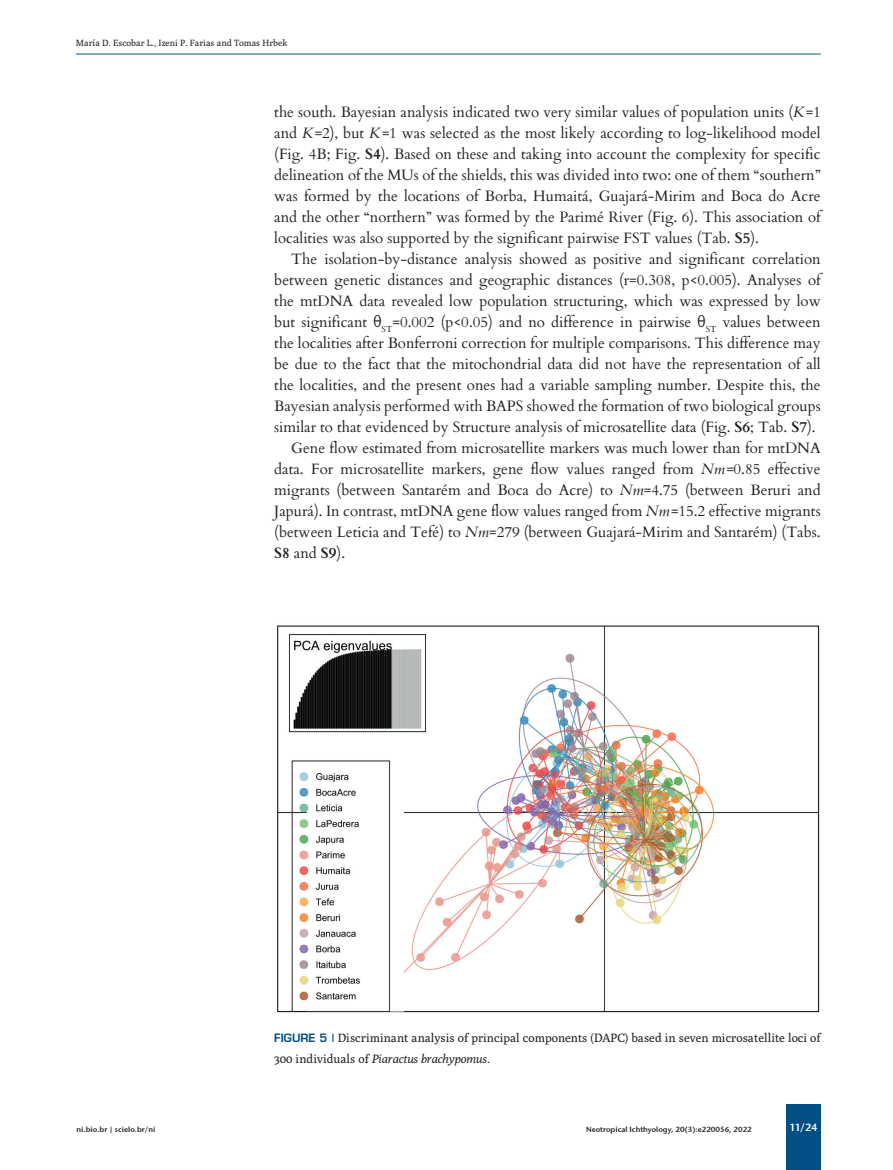
<style>
.page{position:relative;width:893px;height:1170px;background:#fff}
.page>*{position:absolute;margin:0;border:0;box-sizing:border-box;transform-origin:0 0}
.t1{font:15px/21px "Cardo";color:#231f20;text-align:justify}
.t2{font:12px/21px "Poly";color:#231f20}
.t3{font:10.5px "Stone Sans Sem ITCTT Semi";color:#fff}
.t4{font:9px "Poly";color:#231f20}
.t5{font:7.5px "Stone Sans Sem ITCTT Semi";color:#231f20}
.s1{font-style:italic}
.s2{font-weight:700}
.s3{font-family:"Eugenio Medium Normal";color:#015085}
</style>
<div class="page">
<hr style="left:76px;top:54px;width:745px;height:1px;background:#01558c">
<div style="left:786px;top:1104px;width:35px;height:65px;background:#014f84"></div>
<img style="left:277px;top:625px;width:543px;height:388px">
<p class="t4" style="left:76px;top:38px;width:213px">María D. Escobar L., Izeni P. Farias and Tomas Hrbek</p>
<p class="t1" style="left:274px;top:101px;width:548px">the south. Bayesian analysis indicated two very similar values of population units (<span class="s1">K=</span>1 and <span class="s1">K=</span>2), but <span class="s1">K=</span>1 was selected as the most likely according to log-likelihood model (Fig. 4B; Fig. <span class="s2">S4</span>). Based on these and taking into account the complexity for specific delineation of the MUs of the shields, this was divided into two: one of them “southern” was formed by the locations of Borba, Humaitá, Guajará-Mirim and Boca do Acre and the other “northern” was formed by the Parimé River (Fig. 6). This association of localities was also supported by the significant pairwise FST values (Tab. <span class="s2">S5</span>).</p>
<p class="t1" style="left:291px;top:248px;width:531px">The isolation-by-distance analysis showed as positive and significant correlation</p>
<p class="t1" style="left:274px;top:269px;width:548px">between genetic distances and geographic distances (r=0.308, p&lt;0.005). Analyses of</p>
<p class="t1" style="left:274px;top:290px;width:548px">the mtDNA data revealed low population structuring, which was expressed by low</p>
<p class="t1" style="left:274px;top:311px;width:548px">but significant θ<sub>ST</sub>=0.002 (p&lt;0.05) and no difference in pairwise θ<sub>ST</sub> values between</p>
<p class="t1" style="left:274px;top:332px;width:548px">the localities after Bonferroni correction for multiple comparisons. This difference may</p>
<p class="t1" style="left:274px;top:353px;width:548px">be due to the fact that the mitochondrial data did not have the representation of all</p>
<p class="t1" style="left:274px;top:374px;width:548px">the localities, and the present ones had a variable sampling number. Despite this, the</p>
<p class="t1" style="left:274px;top:395px;width:548px">Bayesian analysis performed with BAPS showed the formation of two biological groups</p>
<p class="t1" style="left:274px;top:416px;width:543px">similar to that evidenced by Structure analysis of microsatellite data (Fig. <span class="s2">S6</span>; Tab. <span class="s2">S7</span>).</p>
<p class="t1" style="left:291px;top:437px;width:531px">Gene flow estimated from microsatellite markers was much lower than for mtDNA</p>
<p class="t1" style="left:274px;top:458px;width:548px">data. For microsatellite markers, gene flow values ranged from <span class="s1">Nm=</span>0.85 effective</p>
<p class="t1" style="left:274px;top:479px;width:548px">migrants (between Santarém and Boca do Acre) to <span class="s1">Nm</span>=4.75 (between Beruri and</p>
<p class="t1" style="left:274px;top:500px;width:548px">Japurá). In contrast, mtDNA gene flow values ranged from <span class="s1">Nm=</span>15.2 effective migrants</p>
<p class="t1" style="left:274px;top:521px;width:548px">(between Leticia and Tefé) to <span class="s1">Nm</span>=279 (between Guajará-Mirim and Santarém) (Tabs.</p>
<p class="t1" style="left:274px;top:542px;width:72px"><span class="s2">S8</span> and <span class="s2">S9</span>).</p>
<p class="t2" style="left:274px;top:1026px;width:548px"><span class="s3">FIGURE 5 |</span> Discriminant analysis of principal components (DAPC) based in seven microsatellite loci of<br>300 individuals of <span class="s1">Piaractus brachypomus.</span></p>
<p class="t5" style="left:77px;top:1124px;width:80px">ni.bio.br | scielo.br/ni</p>
<p class="t5" style="left:586px;top:1124px;width:167px">Neotropical Ichthyology, 20(3):e220056, 2022</p>
<p class="t3" style="left:789px;top:1121px;width:30px">11/24</p>
</div>
